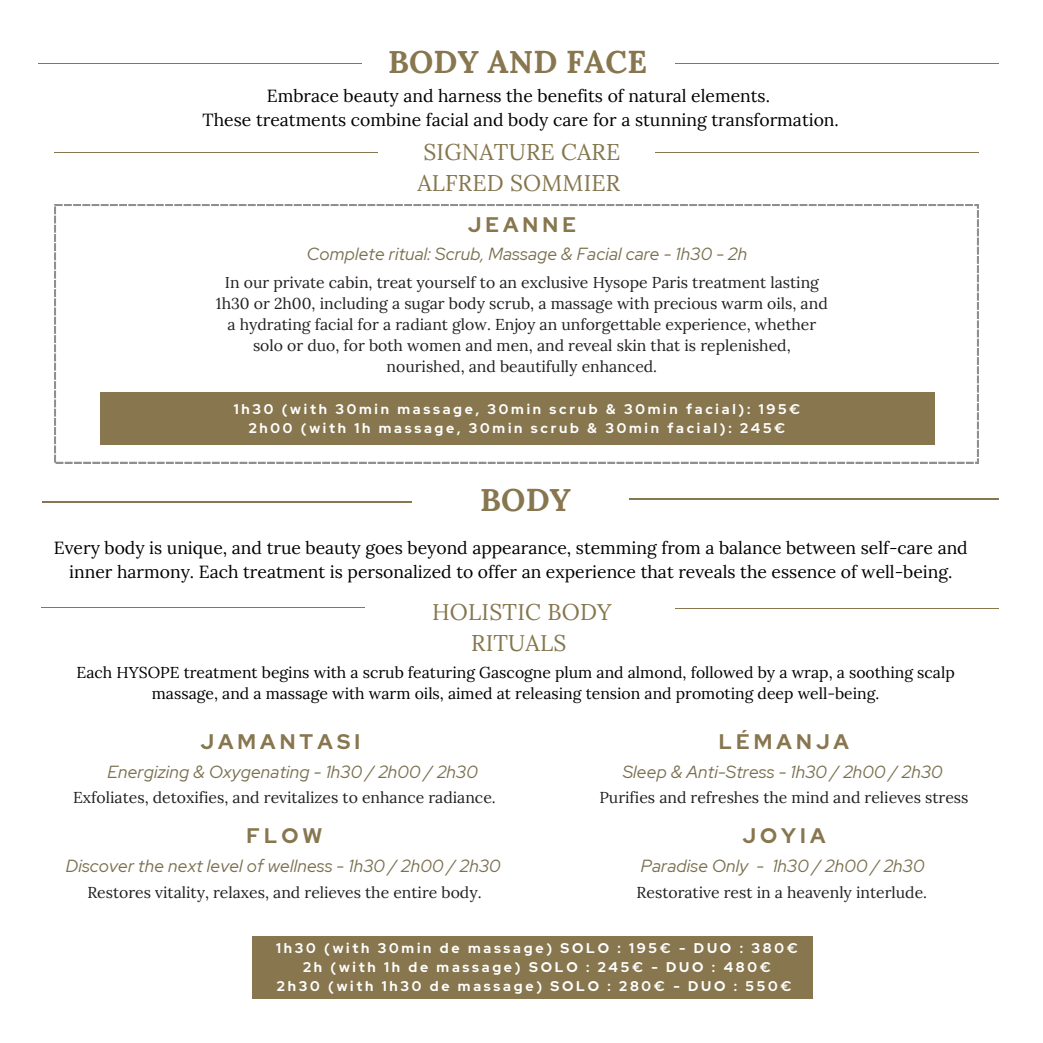
<style>
.page{position:relative;width:1043px;height:1043px;background:#fff}
.page>*{position:absolute;margin:0;border:0;box-sizing:border-box;transform-origin:0 0}
.t1{font:700 31.5px "Lora";letter-spacing:.005em;color:#87764e}
.t2{font:22.75px/31.5px "Lora";letter-spacing:.01em;color:#84764d}
.t3{font:700 21px "Red Hat Display";letter-spacing:.195em;color:#87764e}
.t4{font:17.5px/23.6px "Lora";color:#000;text-align:center}
.t5{font:italic 17.5px "Red Hat Display";letter-spacing:.01em;color:#7a704f}
.t6{font:15.75px/21px "Lora";color:#231f20;text-align:center}
.t7{font:15.75px/21px "Lora";color:#000;text-align:center}
.t8{font:700 14px "Red Hat Display";letter-spacing:.195em;color:#fff}
</style>
<div class="page">
<hr style="left:55px;top:152px;width:323px;height:1px;background:#87764e">
<hr style="left:655px;top:152px;width:322px;height:1px;background:#87764e">
<svg style="left:55px;top:205px;width:922px;height:258px"></svg>
<div style="left:100px;top:392px;width:833px;height:53px;background:#87764e"></div>
<hr style="left:42px;top:607px;width:323px;height:1px;background:#87764e">
<div style="left:252px;top:935px;width:560px;height:63px;background:#87764e"></div>
<hr style="left:38px;top:63px;width:323px;height:1px;background:#87764e">
<hr style="left:675px;top:63px;width:323px;height:1px;background:#87764e">
<hr style="left:42px;top:501px;width:369px;height:1px;background:#87764e">
<hr style="left:675px;top:608px;width:323px;height:1px;background:#87764e">
<hr style="left:628px;top:499px;width:370px;height:1px;background:#87764e">
<p class="t1" style="left:388px;top:42px;width:260px">BODY AND FACE</p>
<h2 class="t4" style="left:202px;top:84px;width:637px">Embrace beauty and harness the benefits of natural elements.<br>These treatments combine facial and body care for a stunning transformation.</h2>
<h4 class="t2" style="left:417px;top:136px;width:204px">SIGNATURE CARE<br>ALFRED SOMMIER</h4>
<p class="t3" style="left:467px;top:210px;width:110px">JEANNE</p>
<h4 class="t5" style="left:307px;top:242px;width:441px">Complete ritual: Scrub, Massage &amp; Facial care - 1h30 - 2h</h4>
<h1 class="t6" style="left:216px;top:271px;width:613px">In our private cabin, treat yourself to an exclusive Hysope Paris treatment lasting 1h30 or 2h00, including a sugar body scrub, a massage with precious warm oils, and a hydrating facial for a radiant glow. Enjoy an unforgettable experience, whether solo or duo, for both women and men, and reveal skin that is replenished, nourished, and beautifully enhanced.</h1>
<h5 class="t8" style="left:234px;top:400px;width:568px">1h30 (with 30min massage, 30min scrub &amp; 30min facial): 195€</h5>
<p class="t8" style="left:249px;top:418px;width:538px">2h00 (with 1h massage, 30min scrub &amp; 30min facial): 245€</p>
<p class="t1" style="left:480px;top:479px;width:92px">BODY</p>
<h3 class="t4" style="left:54px;top:535px;width:915px">Every body is unique, and true beauty goes beyond appearance, stemming from a balance between self-care and inner harmony. Each treatment is personalized to offer an experience that reveals the essence of well-being.</h3>
<h5 class="t2" style="left:432px;top:595px;width:181px;text-align:center">HOLISTIC BODY<br>RITUALS</h5>
<h2 class="t7" style="left:76px;top:661px;width:879px">Each HYSOPE treatment begins with a scrub featuring Gascogne plum and almond, followed by a wrap, a soothing scalp massage, and a massage with warm oils, aimed at releasing tension and promoting deep well-being.</h2>
<h2 class="t3" style="left:200px;top:727px;width:161px">JAMANTASI</h2>
<h4 class="t3" style="left:718px;top:727px;width:132px">LÉMANJA</h4>
<h5 class="t5" style="left:107px;top:759px;width:372px">Energizing &amp; Oxygenating - 1h30 / 2h00 / 2h30</h5>
<h2 class="t5" style="left:622px;top:759px;width:321px">Sleep &amp; Anti-Stress - 1h30 / 2h00 / 2h30</h2>
<h4 class="t6" style="left:73px;top:786px;width:424px">Exfoliates, detoxifies, and revitalizes to enhance radiance.</h4>
<h5 class="t6" style="left:599px;top:786px;width:370px">Purifies and refreshes the mind and relieves stress</h5>
<h4 class="t3" style="left:246px;top:821px;width:77px">FLOW</h4>
<h4 class="t3" style="left:742px;top:821px;width:85px">JOYIA</h4>
<h2 class="t5" style="left:66px;top:853px;width:436px">Discover the next level of wellness - 1h30 / 2h00 / 2h30</h2>
<p class="t5" style="left:640px;top:853px;width:285px">Paradise Only - 1h30 / 2h00 / 2h30</p>
<h5 class="t6" style="left:87px;top:881px;width:395px">Restores vitality, relaxes, and relieves the entire body.</h5>
<h5 class="t6" style="left:636px;top:881px;width:292px">Restorative rest in a heavenly interlude.</h5>
<h1 class="t8" style="left:276px;top:938px;width:523px">1h30 (with 30min de massage) SOLO : 195€ - DUO : 380€</h1>
<h4 class="t8" style="left:303px;top:957px;width:469px">2h (with 1h de massage) SOLO : 245€ - DUO : 480€</h4>
<h3 class="t8" style="left:277px;top:976px;width:516px">2h30 (with 1h30 de massage) SOLO : 280€ - DUO : 550€</h3>
</div>
